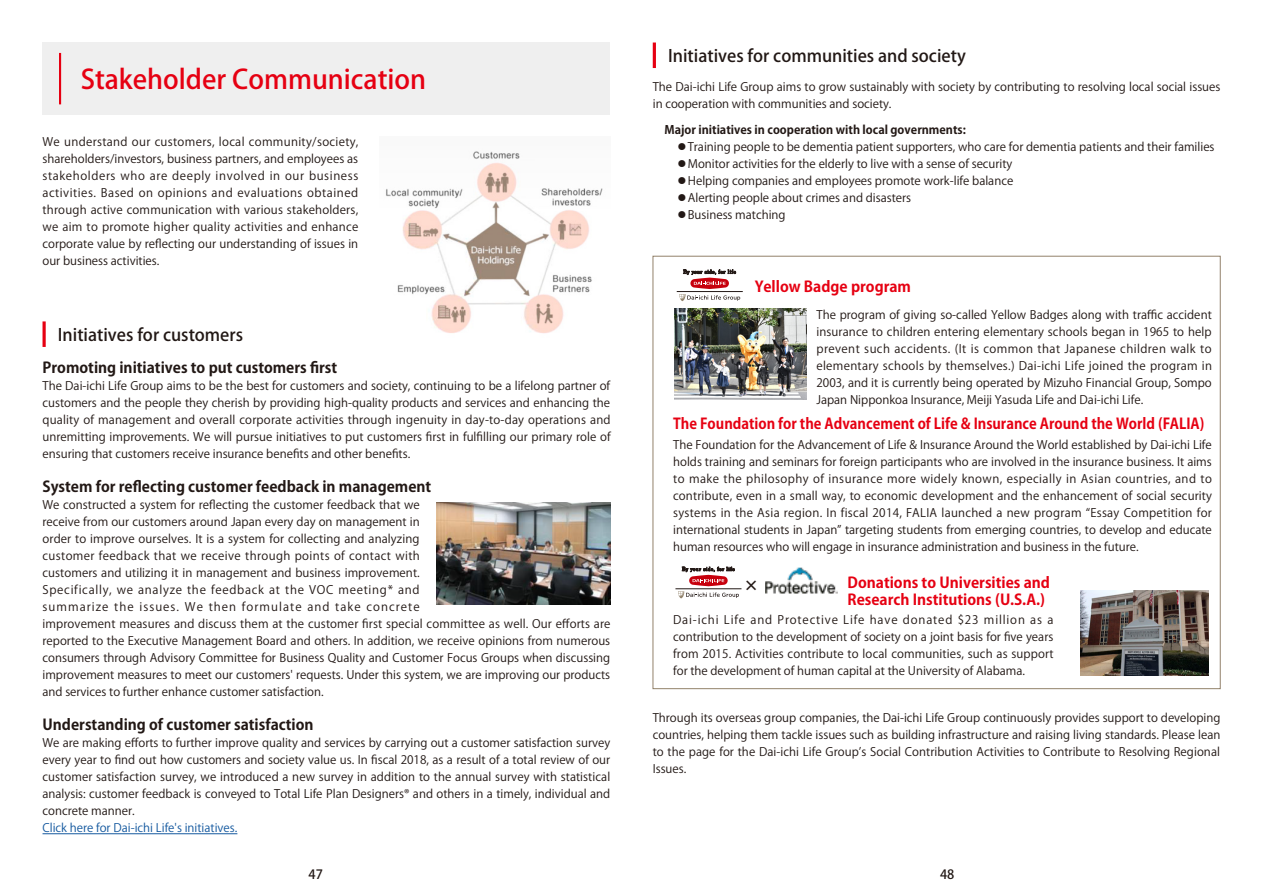
<style>
.page{position:relative;width:1263px;height:893px;background:#fff}
.page>*{position:absolute;margin:0;border:0;box-sizing:border-box;transform-origin:0 0}
.t1{font:500 26.55px "Koz Go Pr 6 N";color:#e60012}
.t2{font:500 16.95px "Koz Go Pr 6 N";color:#221815}
.t3{font:700 14.85px "Koz Go Pr 6 N";color:#221815}
.t4{font:700 14.85px/17px "Koz Go Pr 6 N";color:#e60012}
.t5{font:700 14.85px "Koz Go Pr 6 N";color:#e60012;scale:.94 1}
.t6{font:500 12.75px "Koz Go Pr 6 N";color:#221815}
.t7{font:11.7px/17px "Koz Go Pr 6 N";color:#221815;text-align:justify}
.t8{font:700 11.7px "Koz Go Pr 6 N";color:#221815}
.t9{font:11.7px "Koz Go Pr 6 N";color:#15599f}
</style>
<div class="page">
<div style="left:43px;top:43px;width:567px;height:72px;background:#efefef"></div>
<hr style="left:59px;top:53px;width:2px;height:51px;background:#e60012">
<img style="left:674px;top:309px;width:132px;height:90px">
<img style="left:1080px;top:591px;width:128px;height:85px">
<img style="left:765px;top:567px;width:73px;height:27px">
<img style="left:386px;top:151px;width:217px;height:183px">
<hr style="left:43px;top:833px;width:194px;height:1px;background:#15599f">
<hr style="left:43px;top:321px;width:3px;height:26px;background:#e60012">
<hr style="left:653px;top:43px;width:3px;height:25px;background:#e60012">
<img style="left:437px;top:503px;width:173px;height:101px">
<hr style="left:677px;top:291px;width:66px;height:1px;background:#231916">
<svg style="left:679px;top:270px;width:61px;height:31px"></svg>
<hr style="left:675px;top:588px;width:66px;height:1px;background:#231916">
<svg style="left:678px;top:567px;width:61px;height:31px"></svg>
<h1 class="t1" style="left:81px;top:64px;width:347px">Stakeholder Communication</h1>
<p class="t7" style="left:43px;top:134px;width:317px">We understand our customers, local community/society, shareholders/investors, business partners, and employees as stakeholders who are deeply involved in our business activities. Based on opinions and evaluations obtained through active communication with various stakeholders, we aim to promote higher quality activities and enhance corporate value by reflecting our understanding of issues in our business activities.</p>
<h2 class="t2" style="left:58px;top:325px;width:187px">Initiatives for customers</h2>
<p class="t3" style="left:43px;top:359px;width:296px">Promoting initiatives to put customers first</p>
<p class="t7" style="left:43px;top:377px;width:570px">The Dai-ichi Life Group aims to be the best for customers and society, continuing to be a lifelong partner of customers and the people they cherish by providing high-quality products and services and enhancing the quality of management and overall corporate activities through ingenuity in day-to-day operations and unremitting improvements. We will pursue initiatives to put customers first in fulfilling our primary role of ensuring that customers receive insurance benefits and other benefits.</p>
<p class="t3" style="left:43px;top:478px;width:390px">System for reflecting customer feedback in management</p>
<p class="t7" style="left:43px;top:496px;width:569px;text-align:left">We constructed a system for reflecting the customer feedback that we<br>receive from our customers around Japan every day on management in<br>order to improve ourselves. It is a system for collecting and analyzing<br>customer feedback that we receive through points of contact with<br>customers and utilizing it in management and business improvement.<br>Specifically, we analyze the feedback at the VOC meeting* and<br>summarize the issues. We then formulate and take concrete<br>improvement measures and discuss them at the customer first special committee as well. Our efforts are reported to the Executive Management Board and others. In addition, we receive opinions from numerous consumers through Advisory Committee for Business Quality and Customer Focus Groups when discussing improvement measures to meet our customers' requests. Under this system, we are improving our products and services to further enhance customer satisfaction.</p>
<p class="t3" style="left:43px;top:716px;width:273px">Understanding of customer satisfaction</p>
<p class="t7" style="left:43px;top:734px;width:569px">We are making efforts to further improve quality and services by carrying out a customer satisfaction survey every year to find out how customers and society value us. In fiscal 2018, as a result of a total review of our customer satisfaction survey, we introduced a new survey in addition to the annual survey with statistical analysis: customer feedback is conveyed to Total Life Plan Designers® and others in a timely, individual and concrete manner.</p>
<p class="t9" style="left:43px;top:821px;width:196px">Click here for Dai-ichi Life's initiatives.</p>
<h2 class="t2" style="left:668px;top:46px;width:299px">Initiatives for communities and society</h2>
<p class="t7" style="left:653px;top:79px;width:569px">The Dai-ichi Life Group aims to grow sustainably with society by contributing to resolving local social issues in cooperation with communities and society.</p>
<p class="t8" style="left:653px;top:123px;width:315px">　Major initiatives in cooperation with local governments:</p>
<p class="t7" style="left:653px;top:138px;width:563px;text-align:left">　　⃝Training people to be dementia patient supporters, who care for dementia patients and their families　　⃝Monitor activities for the elderly to live with a sense of security<br>　　⃝Helping companies and employees promote work-life balance<br>　　⃝Alerting people about crimes and disasters<br>　　⃝Business matching</p>
<p class="t4" style="left:755px;top:278px;width:158px">Yellow Badge program</p>
<p class="t7" style="left:816px;top:306px;width:397px">The program of giving so-called Yellow Badges along with traffic accident insurance to children entering elementary schools began in 1965 to help prevent such accidents. (It is common that Japanese children walk to elementary schools by themselves.) Dai-ichi Life joined the program in 2003, and it is currently being operated by Mizuho Financial Group, Sompo Japan Nipponkoa Insurance, Meiji Yasuda Life and Dai-ichi Life.</p>
<p class="t7" style="left:673px;top:437px;width:540px">The Foundation for the Advancement of Life &amp; Insurance Around the World established by Dai-ichi Life holds training and seminars for foreign participants who are involved in the insurance business. It aims to make the philosophy of insurance more widely known, especially in Asian countries, and to contribute, even in a small way, to economic development and the enhancement of social security systems in the Asia region. In fiscal 2014, FALIA launched a new program “Essay Competition for international students in Japan” targeting students from emerging countries, to develop and educate human resources who will engage in insurance administration and business in the future.</p>
<p class="t5" style="left:673px;top:415px;width:567px">The Foundation for the Advancement of Life &amp; Insurance Around the World (FALIA)</p>
<p class="t3" style="left:744px;top:577px;width:16px">×</p>
<p class="t4" style="left:847px;top:574px;width:204px">Donations to Universities and<br>Research Institutions (U.S.A.)</p>
<p class="t7" style="left:673px;top:611px;width:382px">Dai-ichi Life and Protective Life have donated $23 million as a contribution to the development of society on a joint basis for five years from 2015. Activities contribute to local communities, such as support for the development of human capital at the University of Alabama.</p>
<p class="t7" style="left:653px;top:710px;width:569px">Through its overseas group companies, the Dai-ichi Life Group continuously provides support to developing countries, helping them tackle issues such as building infrastructure and raising living standards. Please lean to the page for the Dai-ichi Life Group’s Social Contribution Activities to Contribute to Resolving Regional Issues.</p>
<p class="t6" style="left:309px;top:867px;width:16px">47</p>
<p class="t6" style="left:940px;top:867px;width:16px">48</p>
</div>
